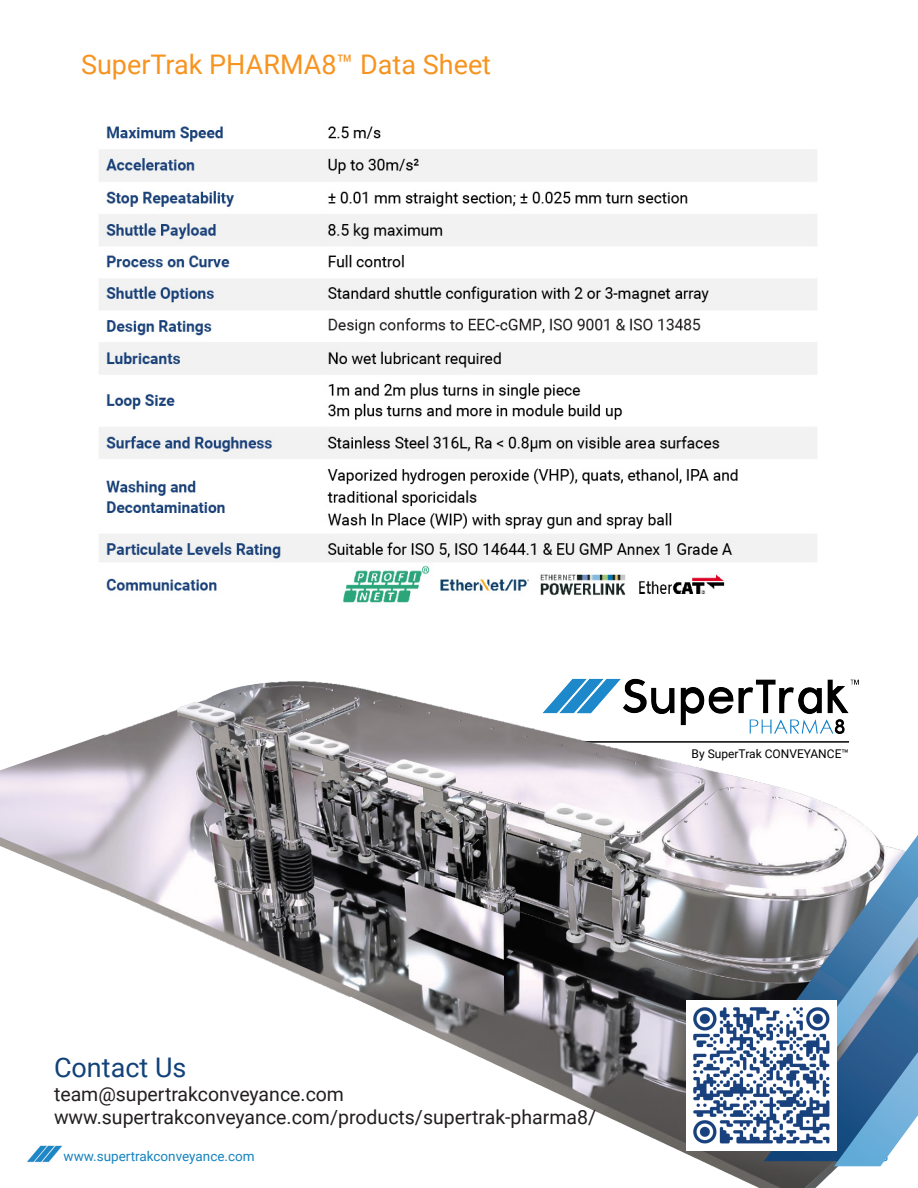
<style>
.page{position:relative;width:918px;height:1188px;background:#fff}
.page>*{position:absolute;margin:0;border:0;box-sizing:border-box;transform-origin:0 0}
.t1{font:27px "Roboto";color:#f79420}
.t2{font:27px "Roboto";color:#124279}
.t3{font:19.5px "Roboto";color:#231f20}
.t4{font:13.5px "Roboto";color:#1483c0}
.t5{font:12px "Roboto";color:#000}
</style>
<div class="page">
<img style="left:0;top:678px;width:881px;height:510px">
<svg style="left:721px;top:835px;width:197px;height:166px"></svg>
<svg style="left:764px;top:896px;width:154px;height:270px"></svg>
<img style="left:686px;top:1001px;width:150px;height:150px">
<img style="left:99px;top:126px;width:718px;height:477px">
<p class="t1" style="left:81px;top:46px;width:412px">SuperTrak PHARMA8™ Data Sheet</p>
<p class="t5" style="left:692px;top:746px;width:159px">By SuperTrak CONVEYANCE™</p>
<p class="t2" style="left:54px;top:1049px;width:134px">Contact Us</p>
<p class="t3" style="left:54px;top:1080px;width:292px">team@supertrakconveyance.com</p>
<p class="t3" style="left:54px;top:1103px;width:544px">www.supertrakconveyance.com/products/supertrak-pharma8/</p>
<p class="t4" style="left:64px;top:1146px;width:193px">www.supertrakconveyance.com</p>
</div>
